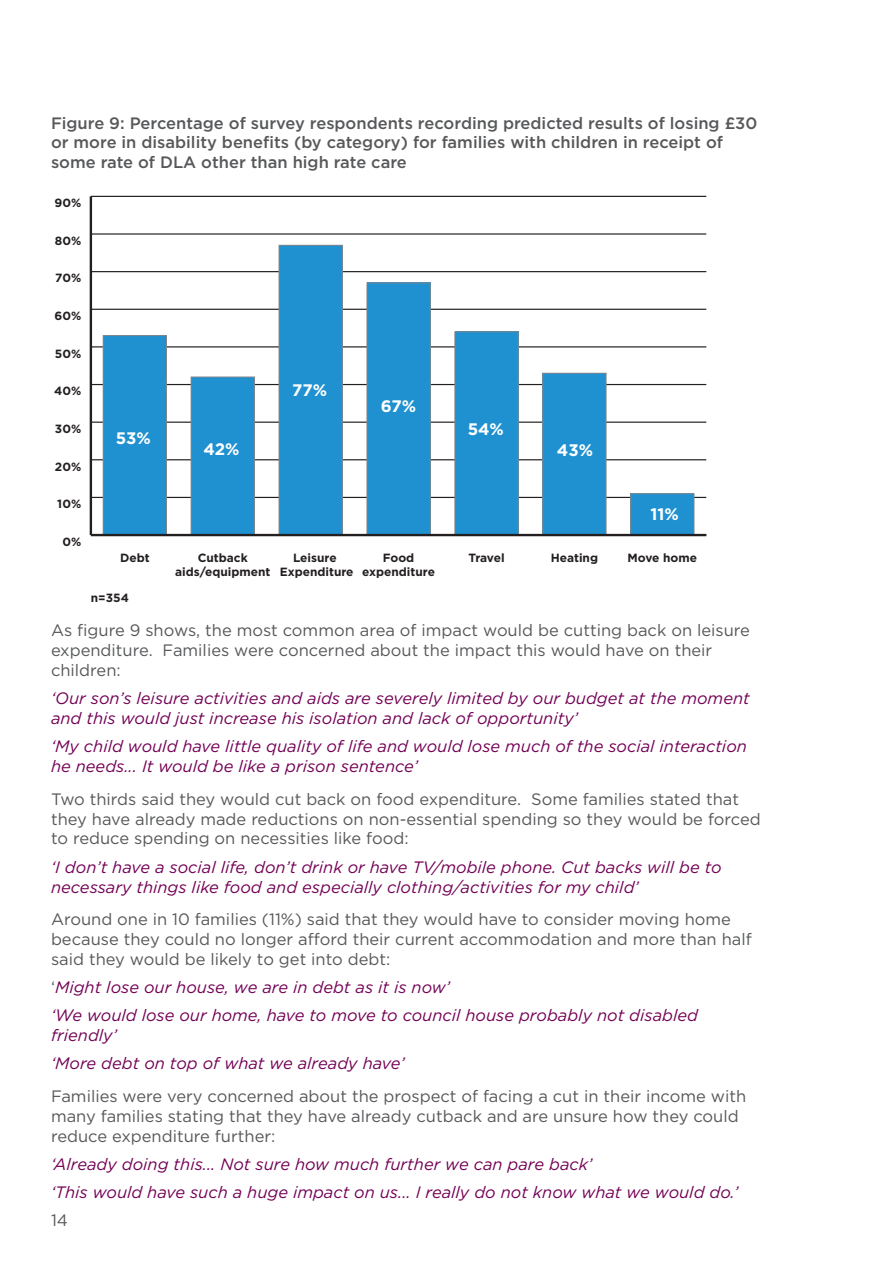
<style>
.page{position:relative;width:893px;height:1263px;background:#fff}
.page>*{position:absolute;margin:0;border:0;box-sizing:border-box;transform-origin:0 0}
.t1{font:700 16.65px "Gotham";color:#fff}
.t2{font:16.5px/19.8px "Gotham";color:#57585a}
.t3{font:italic 16.5px/19.8px "Gotham";color:#730055}
.t4{font:500 16.5px/19.8px "Gotham";color:#57585a}
.t5{font:700 11.85px "Gotham";color:#231f20}
.s1{font-style:normal;color:#57585a}
</style>
<div class="page">
<hr style="left:90px;top:196px;width:2px;height:339px;background:#231f20">
<hr style="left:91px;top:497px;width:615px;height:1px;background:#231f20">
<hr style="left:91px;top:459px;width:615px;height:1px;background:#231f20">
<hr style="left:91px;top:422px;width:615px;height:1px;background:#231f20">
<hr style="left:91px;top:384px;width:615px;height:1px;background:#231f20">
<hr style="left:91px;top:346px;width:615px;height:1px;background:#231f20">
<hr style="left:91px;top:309px;width:615px;height:1px;background:#231f20">
<hr style="left:91px;top:271px;width:615px;height:1px;background:#231f20">
<hr style="left:91px;top:233px;width:615px;height:2px;background:#231f20">
<hr style="left:91px;top:196px;width:615px;height:1px;background:#231f20">
<div style="left:103px;top:336px;width:63px;height:199px;background:#1f91d0"></div>
<div style="left:103px;top:335px;width:64px;height:200px;border:1px solid #848689"></div>
<div style="left:191px;top:377px;width:63px;height:158px;background:#1f91d0"></div>
<div style="left:191px;top:377px;width:64px;height:158px;border:1px solid #848689"></div>
<div style="left:279px;top:245px;width:63px;height:290px;background:#1f91d0"></div>
<div style="left:279px;top:245px;width:64px;height:290px;border:1px solid #848689"></div>
<div style="left:367px;top:283px;width:63px;height:252px;background:#1f91d0"></div>
<div style="left:367px;top:283px;width:64px;height:252px;border:1px solid #848689"></div>
<div style="left:455px;top:332px;width:63px;height:203px;background:#1f91d0"></div>
<div style="left:543px;top:373px;width:63px;height:162px;background:#1f91d0"></div>
<div style="left:542px;top:373px;width:64px;height:162px;border:1px solid #848689"></div>
<div style="left:631px;top:494px;width:63px;height:41px;background:#1f91d0"></div>
<div style="left:630px;top:493px;width:64px;height:42px;border:1px solid #848689"></div>
<hr style="left:91px;top:534px;width:615px;height:2px;background:#231f20">
<p class="t4" style="left:51px;top:112px;width:708px">Figure 9: Percentage of survey respondents recording predicted results of losing £30 or more in disability benefits (by category) for families with children in receipt of some rate of DLA other than high rate care</p>
<p class="t5" style="left:54px;top:196px;width:28px">90%</p>
<p class="t5" style="left:55px;top:234px;width:28px">80%</p>
<p class="t5" style="left:55px;top:271px;width:28px">70%</p>
<p class="t5" style="left:54px;top:309px;width:28px">60%</p>
<p class="t5" style="left:55px;top:347px;width:28px">50%</p>
<p class="t5" style="left:54px;top:384px;width:29px">40%</p>
<p class="t5" style="left:55px;top:422px;width:28px">30%</p>
<p class="t5" style="left:55px;top:460px;width:28px">20%</p>
<p class="t5" style="left:57px;top:497px;width:25px">10%</p>
<p class="t5" style="left:62px;top:535px;width:20px">0%</p>
<p class="t1" style="left:116px;top:428px;width:37px">53%</p>
<p class="t1" style="left:203px;top:439px;width:38px">42%</p>
<p class="t1" style="left:292px;top:380px;width:36px">77%</p>
<p class="t1" style="left:381px;top:396px;width:37px">67%</p>
<p class="t1" style="left:468px;top:420px;width:38px">54%</p>
<p class="t1" style="left:557px;top:440px;width:38px">43%</p>
<p class="t1" style="left:650px;top:505px;width:30px">11%</p>
<p class="t5" style="left:120px;top:551px;width:31px">Debt</p>
<p class="t5" style="left:198px;top:551px;width:52px">Cutback</p>
<p class="t5" style="left:293px;top:551px;width:45px">Leisure</p>
<p class="t5" style="left:383px;top:551px;width:33px">Food</p>
<p class="t5" style="left:468px;top:551px;width:38px">Travel</p>
<p class="t5" style="left:551px;top:551px;width:49px">Heating</p>
<p class="t5" style="left:628px;top:551px;width:71px">Move home</p>
<p class="t5" style="left:175px;top:565px;width:97px">aids/equipment</p>
<p class="t5" style="left:280px;top:565px;width:75px">Expenditure</p>
<p class="t5" style="left:362px;top:565px;width:74px">expenditure</p>
<p class="t5" style="left:91px;top:591px;width:40px">n=354</p>
<p class="t2" style="left:51px;top:620px;width:700px">As figure 9 shows, the most common area of impact would be cutting back on leisure expenditure. Families were concerned about the impact this would have on their children:</p>
<p class="t3" style="left:51px;top:689px;width:700px">‘Our son’s leisure activities and aids are severely limited by our budget at the moment and this would just increase his isolation and lack of opportunity’</p>
<p class="t3" style="left:51px;top:737px;width:697px">‘My child would have little quality of life and would lose much of the social interaction he needs... It would be like a prison sentence’</p>
<p class="t2" style="left:51px;top:789px;width:711px">Two thirds said they would cut back on food expenditure. Some families stated that they have already made reductions on non-essential spending so they would be forced to reduce spending on necessities like food:</p>
<p class="t3" style="left:51px;top:857px;width:672px">‘I don’t have a social life, don’t drink or have TV/mobile phone. Cut backs will be to necessary things like food and especially clothing/activities for my child’</p>
<p class="t2" style="left:51px;top:909px;width:702px">Around one in 10 families (11%) said that they would have to consider moving home because they could no longer afford their current accommodation and more than half said they would be likely to get into debt:</p>
<p class="t3" style="left:51px;top:977px;width:400px"><span class="s1">‘</span>Might lose our house, we are in debt as it is now’</p>
<p class="t3" style="left:51px;top:1005px;width:648px">‘We would lose our home, have to move to council house probably not disabled friendly’</p>
<p class="t3" style="left:51px;top:1054px;width:355px">‘More debt on top of what we already have’</p>
<p class="t2" style="left:51px;top:1086px;width:697px">Families were very concerned about the prospect of facing a cut in their income with many families stating that they have already cutback and are unsure how they could reduce expenditure further:</p>
<p class="t3" style="left:51px;top:1150px;width:689px;line-height:28.3px">‘Already doing this... Not sure how much further we can pare back’<br>‘This would have such a huge impact on us... I really do not know what we would do.’</p>
<p class="t2" style="left:51px;top:1210px;width:18px">14</p>
</div>
